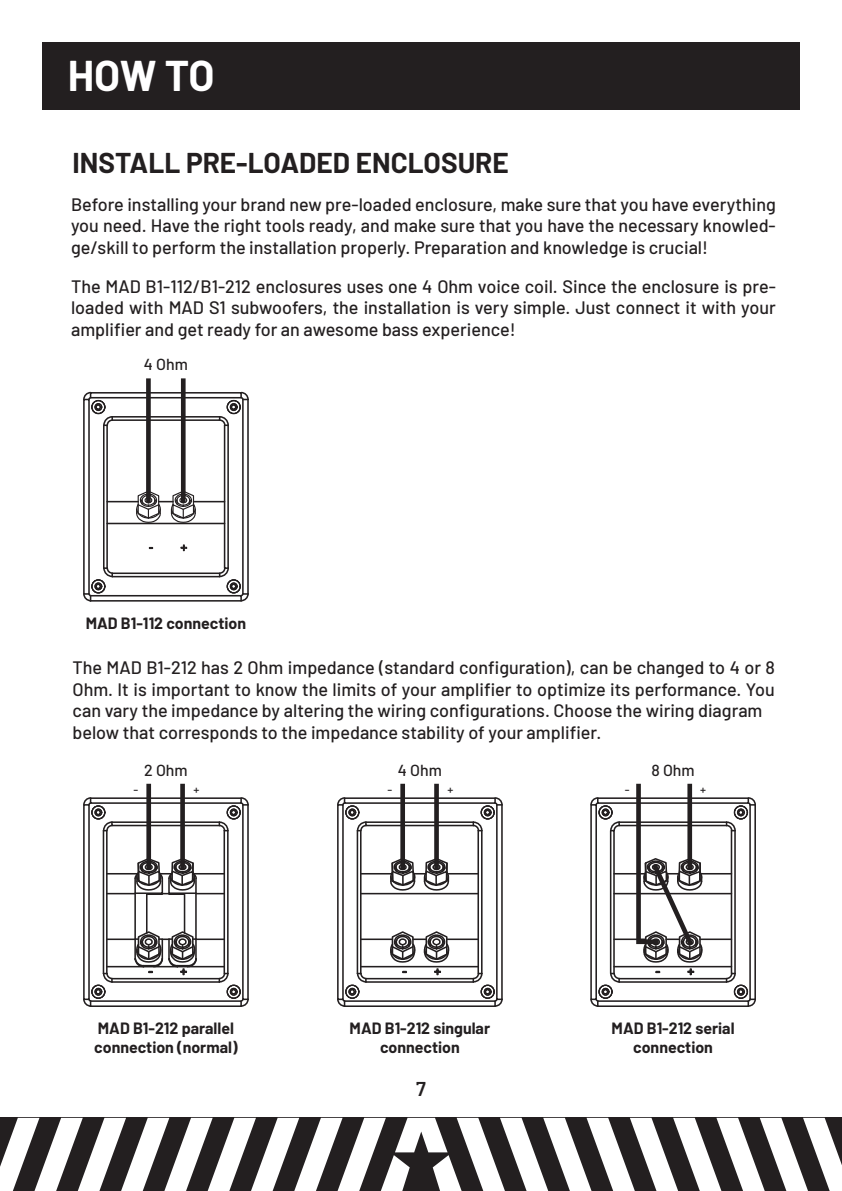
<style>
.page{position:relative;width:842px;height:1191px;background:#fff}
.page>*{position:absolute;margin:0;border:0;box-sizing:border-box;transform-origin:0 0}
.t1{font:700 42px "Barlow";color:#fff}
.t2{font:700 28px "Barlow";color:#231f20}
.t3{font:600 20px "Barlow";color:#231f20}
.t4{font:500 18px/21.6px "Barlow";color:#231f20;text-align:justify}
.t5{font:700 16px/19.2px "Barlow";color:#231f20;text-align:center}
.t6{font:500 16px "Barlow";color:#231f20}
.t7{font:500 12px "Barlow";color:#231f20}
</style>
<div class="page">
<div style="left:43px;top:43px;width:757px;height:67px;background:#231f20"></div>
<svg style="left:0;top:1117px;width:842px;height:74px"></svg>
<svg style="left:83px;top:391px;width:166px;height:211px"></svg>
<hr style="left:247px;top:399px;width:2px;height:195px;background:#231f20">
<div style="left:146px;top:378px;width:5px;height:124px;background:#231f20"></div>
<div style="left:181px;top:378px;width:5px;height:124px;background:#231f20"></div>
<svg style="left:83px;top:796px;width:166px;height:211px"></svg>
<hr style="left:187px;top:966px;width:37px;height:1px;background:#231f20">
<div style="left:146px;top:783px;width:5px;height:86px;background:#231f20"></div>
<div style="left:180px;top:783px;width:5px;height:86px;background:#231f20"></div>
<svg style="left:337px;top:797px;width:166px;height:210px"></svg>
<hr style="left:361px;top:966px;width:117px;height:1px;background:#231f20">
<div style="left:400px;top:783px;width:5px;height:86px;background:#231f20"></div>
<div style="left:434px;top:783px;width:5px;height:86px;background:#231f20"></div>
<svg style="left:590px;top:783px;width:166px;height:224px"></svg>
<h1 class="t1" style="left:68px;top:45px;width:148px">HOW TO</h1>
<h2 class="t2" style="left:73px;top:142px;width:438px">INSTALL PRE-LOADED ENCLOSURE</h2>
<p class="t4" style="left:71px;top:192px;width:706px">Before installing your brand new pre-loaded enclosure, make sure that you have everything you need. Have the right tools ready, and make sure that you have the necessary knowled&shy;ge/skill to perform the installation properly. Preparation and knowledge is crucial!</p>
<p class="t4" style="left:71px;top:274px;width:706px">The MAD B1-112/B1-212 enclosures uses one 4 Ohm voice coil. Since the enclosure is pre&shy;loaded with MAD S1 subwoofers, the installation is very simple. Just connect it with your amplifier and get ready for an awesome bass experience!</p>
<p class="t6" style="left:144px;top:353px;width:45px">4 Ohm</p>
<p class="t5" style="left:86px;top:612px;width:162px">MAD B1-112 connection</p>
<p class="t4" style="left:73px;top:655px;width:704px;text-align:left">The MAD B1-212 has 2 Ohm impedance (standard configuration), can be changed to 4 or 8<br>Ohm. It is important to know the limits of your amplifier to optimize its performance. You can vary the impedance by altering the wiring configurations. Choose the wiring diagram below that corresponds to the impedance stability of your amplifier.</p>
<p class="t6" style="left:144px;top:758px;width:45px">2 Ohm</p>
<p class="t6" style="left:398px;top:758px;width:45px">4 Ohm</p>
<p class="t6" style="left:651px;top:758px;width:45px">8 Ohm</p>
<p class="t7" style="left:133px;top:781px;width:6px">-</p>
<p class="t7" style="left:193px;top:781px;width:7px">+</p>
<p class="t7" style="left:387px;top:781px;width:6px">-</p>
<p class="t7" style="left:447px;top:781px;width:7px">+</p>
<p class="t7" style="left:625px;top:781px;width:6px">-</p>
<p class="t7" style="left:700px;top:781px;width:7px">+</p>
<p class="t5" style="left:94px;top:1017px;width:145px;text-align:left">MAD B1-212 parallel connection (normal)</p>
<p class="t5" style="left:350px;top:1017px;width:142px">MAD B1-212 singular connection</p>
<p class="t3" style="left:416px;top:1073px;width:11px">7</p>
<p class="t5" style="left:612px;top:1017px;width:124px">MAD B1-212 serial connection</p>
</div>
